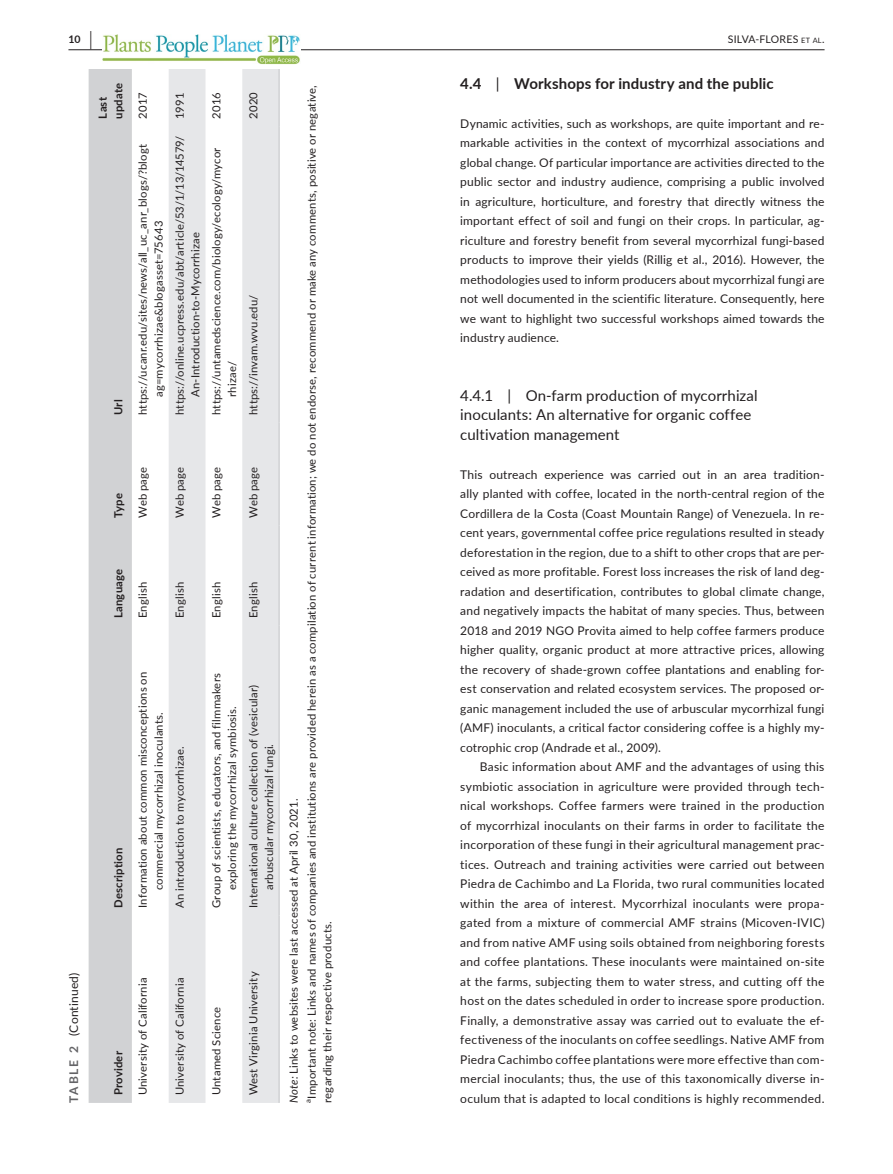
<style>
.page{position:relative;width:893px;height:1174px;background:#fff}
.page>*{position:absolute;margin:0;border:0;box-sizing:border-box;transform-origin:0 0}
.t1{font:15px/19.5px "Lato";letter-spacing:.005em;color:#231f20}
.t2{font:700 15px "Lato";letter-spacing:.01em;color:#231f20}
.t3{font:12px/19.5px "Lato";letter-spacing:.015em;color:#231f20;text-align:justify}
.t4{font:700 12px "Lato";letter-spacing:.145em;color:#636366}
.t5{font:11.25px/15.8px "Lato";letter-spacing:.015em;color:#231f20}
.t6{font:700 11.25px/15.8px "Lato";letter-spacing:.02em;color:#231f20}
.t7{font:10.5px "Lato";letter-spacing:.015em;color:#231f20}
.t8{font:700 10.5px "Lato";color:#231f20}
.t9{font:7.8px "Lato";color:#231f20}
.s1{font-size:19.5px}
.s2{font-size:7.35px}
.s3{font-weight:400}
.s4{font-style:italic}
</style>
<div class="page">
<hr style="left:68px;top:49px;width:756px;height:1px;background:#231f20">
<img style="left:102px;top:35px;width:198px;height:30px">
<div style="left:89px;top:69px;width:43px;height:1033px;background:#d1d2d4"></div>
<svg style="left:169px;top:69px;width:109px;height:1033px;fill:#e6e7e9"></svg>
<hr style="left:278px;top:915px;width:2px;height:187px;background:#d1d2d4">
<hr style="left:278px;top:625px;width:2px;height:290px;background:#d1d2d4">
<hr style="left:278px;top:525px;width:2px;height:100px;background:#d1d2d4">
<hr style="left:278px;top:422px;width:2px;height:103px;background:#d1d2d4">
<hr style="left:278px;top:126px;width:2px;height:296px;background:#d1d2d4">
<hr style="left:278px;top:69px;width:2px;height:57px;background:#d1d2d4">
<p class="t8" style="left:68px;top:31px;width:25px">10 <span class="s1">|</span></p>
<p class="t7" style="left:728px;top:31px;width:98px">SILVA-FLORES <span class="s2">et al</span>.</p>
<p class="t2" style="left:460px;top:72px;width:315px">4.4 <span class="s3">|</span> Workshops for industry and the public</p>
<p class="t3" style="left:460px;top:113px;width:366px">Dynamic activities, such as workshops, are quite important and re&shy;markable activities in the context of mycorrhizal associations and global change. Of particular importance are activities directed to the public sector and industry audience, comprising a public involved in agriculture, horticulture, and forestry that directly witness the important effect of soil and fungi on their crops. In particular, ag&shy;riculture and forestry benefit from several mycorrhizal fungi-based products to improve their yields (Rillig et al., 2016). However, the methodologies used to inform producers about mycorrhizal fungi are not well documented in the scientific literature. Consequently, here we want to highlight two successful workshops aimed towards the industry audience.</p>
<p class="t6" style="left:94px;top:119px;width:37px;rotate:-90deg">Last update</p>
<p class="t5" style="left:303px;top:1098px;width:1015px;rotate:-90deg">Important note: Links and names of companies and institutions are provided herein as a compilation of current information; we do not endorse, recommend or make any comments, positive or negative,</p>
<p class="t5" style="left:245px;top:119px;width:28px;rotate:-90deg">2020</p>
<p class="t5" style="left:208px;top:119px;width:28px;rotate:-90deg">2016</p>
<p class="t5" style="left:134px;top:119px;width:28px;rotate:-90deg">2017</p>
<p class="t5" style="left:171px;top:119px;width:27px;rotate:-90deg">1991</p>
<p class="t5" style="left:171px;top:397px;width:263px;text-indent:-18px;rotate:-90deg">https://online.ucpress.edu/abt/article/53/1/13/14579/<br>An-Introduction-to-Mycorrhizae</p>
<p class="t5" style="left:134px;top:397px;width:255px;text-indent:-18px;rotate:-90deg">https://ucanr.edu/sites/news/all_uc_anr_blogs/?blogt ag=mycorrhizae&amp;blogasset=75643</p>
<p class="t5" style="left:208px;top:397px;width:251px;text-indent:-18px;rotate:-90deg">https://untamedscience.com/biology/ecology/mycor rhizae/</p>
<p class="t5" style="left:245px;top:415px;width:122px;rotate:-90deg">https://invam.wvu.edu/</p>
<p class="t1" style="left:460px;top:385px;width:299px">4.4.1 | On-farm production of mycorrhizal inoculants: An alternative for organic coffee cultivation management</p>
<p class="t3" style="left:460px;top:464px;width:366px">This outreach experience was carried out in an area tradition&shy;ally planted with coffee, located in the north-central region of the Cordillera de la Costa (Coast Mountain Range) of Venezuela. In re&shy;cent years, governmental coffee price regulations resulted in steady deforestation in the region, due to a shift to other crops that are per&shy;ceived as more profitable. Forest loss increases the risk of land deg&shy;radation and desertification, contributes to global climate change, and negatively impacts the habitat of many species. Thus, between 2018 and 2019 NGO Provita aimed to help coffee farmers produce higher quality, organic product at more attractive prices, allowing the recovery of shade-grown coffee plantations and enabling for&shy;est conservation and related ecosystem services. The proposed or&shy;ganic management included the use of arbuscular mycorrhizal fungi (AMF) inoculants, a critical factor considering coffee is a highly my&shy;cotrophic crop (Andrade et al., 2009).</p>
<p class="t3" style="left:460px;top:756px;width:366px;text-indent:20px">Basic information about AMF and the advantages of using this symbiotic association in agriculture were provided through tech&shy;nical workshops. Coffee farmers were trained in the production of mycorrhizal inoculants on their farms in order to facilitate the incorporation of these fungi in their agricultural management prac&shy;tices. Outreach and training activities were carried out between Piedra de Cachimbo and La Florida, two rural communities located within the area of interest. Mycorrhizal inoculants were propa&shy;gated from a mixture of commercial AMF strains (Micoven-IVIC) and from native AMF using soils obtained from neighboring forests and coffee plantations. These inoculants were maintained on-site at the farms, subjecting them to water stress, and cutting off the host on the dates scheduled in order to increase spore production.<br>Finally, a demonstrative assay was carried out to evaluate the ef&shy;fectiveness of the inoculants on coffee seedlings. Native AMF from Piedra Cachimbo coffee plantations were more effective than com&shy;mercial inoculants; thus, the use of this taxonomically diverse in&shy;oculum that is adapted to local conditions is highly recommended.</p>
<p class="t6" style="left:110px;top:415px;width:17px;rotate:-90deg">Url</p>
<p class="t5" style="left:134px;top:518px;width:52px;rotate:-90deg">Web page</p>
<p class="t5" style="left:245px;top:518px;width:52px;rotate:-90deg">Web page</p>
<p class="t5" style="left:171px;top:518px;width:52px;rotate:-90deg">Web page</p>
<p class="t5" style="left:208px;top:518px;width:52px;rotate:-90deg">Web page</p>
<p class="t6" style="left:110px;top:518px;width:26px;rotate:-90deg">Type</p>
<p class="t6" style="left:110px;top:618px;width:51px;rotate:-90deg">Language</p>
<p class="t5" style="left:134px;top:618px;width:38px;rotate:-90deg">English</p>
<p class="t5" style="left:245px;top:618px;width:38px;rotate:-90deg">English</p>
<p class="t5" style="left:171px;top:618px;width:38px;rotate:-90deg">English</p>
<p class="t5" style="left:208px;top:618px;width:38px;rotate:-90deg">English</p>
<p class="t5" style="left:134px;top:890px;width:220px;text-indent:-18px;rotate:-90deg">Information about common misconceptions on commercial mycorrhizal inoculants.</p>
<p class="t5" style="left:208px;top:890px;width:218px;text-indent:-18px;rotate:-90deg">Group of scientists, educators, and filmmakers exploring the mycorrhizal symbiosis.</p>
<p class="t5" style="left:245px;top:890px;width:206px;text-indent:-18px;rotate:-90deg">International culture collection of (vesicular) arbuscular mycorrhizal fungi.</p>
<p class="t5" style="left:171px;top:908px;width:163px;rotate:-90deg">An introduction to mycorrhizae.</p>
<p class="t5" style="left:285px;top:1102px;width:306px;rotate:-90deg"><span class="s4">Note:</span> Links to websites were last accessed at April 30, 2021.</p>
<p class="t6" style="left:110px;top:908px;width:62px;rotate:-90deg">Description</p>
<p class="t5" style="left:319px;top:1102px;width:183px;rotate:-90deg">regarding their respective products.</p>
<p class="t5" style="left:245px;top:1095px;width:125px;rotate:-90deg">West Virginia University</p>
<p class="t3" style="left:64px;top:1035px;width:65px;rotate:-90deg">(Continued)</p>
<p class="t5" style="left:134px;top:1095px;width:119px;rotate:-90deg">University of California</p>
<p class="t5" style="left:171px;top:1095px;width:119px;rotate:-90deg">University of California</p>
<p class="t5" style="left:208px;top:1095px;width:90px;rotate:-90deg">Untamed Science</p>
<p class="t4" style="left:65px;top:1102px;width:58px;rotate:-90deg">TABLE 2</p>
<p class="t6" style="left:110px;top:1095px;width:46px;rotate:-90deg">Provider</p>
<p class="t9" style="left:302px;top:1102px;width:5px;rotate:-90deg">a</p>
</div>
